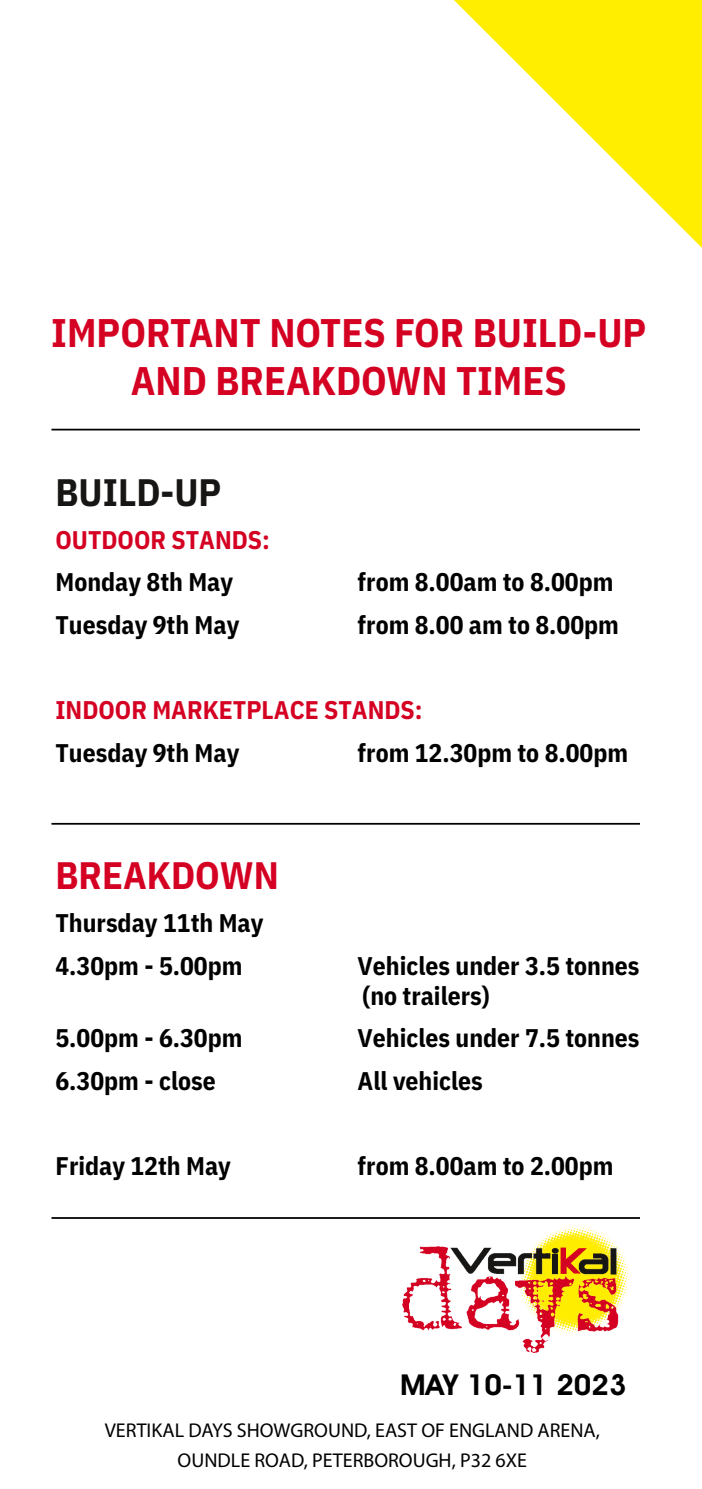
<style>
.page{position:relative;width:702px;height:1489px;background:#fff}
.page>*{position:absolute;margin:0;border:0;box-sizing:border-box;transform-origin:0 0}
.t1{font:700 40px/48px "IBM Plex Sans Cond";color:#d40122;text-align:center}
.t2{font:700 38.25px "IBM Plex Sans Cond";color:#d40122}
.t3{font:700 38.25px "IBM Plex Sans Cond";color:#171615}
.t4{font:600 29px "Avant Garde IT Cby BT";color:#000;scale:1.05 1}
.t5{font:700 25.5px/42.5px "IBM Plex Sans Cond";color:#000}
.t6{font:700 25.5px "IBM Plex Sans Cond";color:#d40122}
.t7{font:20px/30px "Myriad Pro";color:#000;text-align:center}
</style>
<div class="page">
<img style="left:553px;top:1226px;width:52px;height:7px">
<img style="left:402px;top:1233px;width:227px;height:120px">
<svg style="left:560px;top:1247px;width:26px;height:27px"></svg>
<svg style="left:454px;top:0;width:247px;height:247px"></svg>
<hr style="left:51px;top:429px;width:588px;height:1px;background:#000">
<hr style="left:51px;top:823px;width:588px;height:2px;background:#000">
<hr style="left:51px;top:1217px;width:588px;height:2px;background:#000">
<h1 class="t1" style="left:51px;top:305px;width:596px">IMPORTANT NOTES FOR BUILD-UP<br>AND BREAKDOWN TIMES</h1>
<h2 class="t3" style="left:55px;top:462px;width:167px">BUILD-UP</h2>
<p class="t6" style="left:55px;top:519px;width:216px">OUTDOOR STANDS:</p>
<p class="t5" style="left:55px;top:559px;width:179px">Monday 8th May</p>
<p class="t5" style="left:357px;top:559px;width:257px">from 8.00am to 8.00pm</p>
<p class="t5" style="left:55px;top:601px;width:185px">Tuesday 9th May</p>
<p class="t5" style="left:357px;top:601px;width:263px">from 8.00 am to 8.00pm</p>
<p class="t6" style="left:55px;top:690px;width:368px">INDOOR MARKETPLACE STANDS:</p>
<p class="t5" style="left:55px;top:729px;width:185px">Tuesday 9th May</p>
<p class="t5" style="left:357px;top:729px;width:272px">from 12.30pm to 8.00pm</p>
<h2 class="t2" style="left:55px;top:845px;width:225px">BREAKDOWN</h2>
<p class="t5" style="left:55px;top:899px;width:209px">Thursday 11th May<br>4.30pm - 5.00pm</p>
<p class="t5" style="left:357px;top:948px;width:283px;line-height:30px">Vehicles under 3.5 tonnes (no trailers)</p>
<p class="t5" style="left:55px;top:1015px;width:188px">5.00pm - 6.30pm</p>
<p class="t5" style="left:357px;top:1015px;width:283px">Vehicles under 7.5 tonnes</p>
<p class="t5" style="left:55px;top:1057px;width:162px">6.30pm - close</p>
<p class="t5" style="left:357px;top:1057px;width:127px">All vehicles</p>
<p class="t5" style="left:55px;top:1143px;width:177px">Friday 12th May</p>
<p class="t5" style="left:357px;top:1143px;width:257px">from 8.00am to 2.00pm</p>
<p class="t4" style="left:400px;top:1367px;width:217px">MAY 10-11 2023</p>
<p class="t7" style="left:105px;top:1415px;width:496px">VERTIKAL DAYS SHOWGROUND, EAST OF ENGLAND ARENA,<br>OUNDLE ROAD, PETERBOROUGH, P32 6XE</p>
</div>
